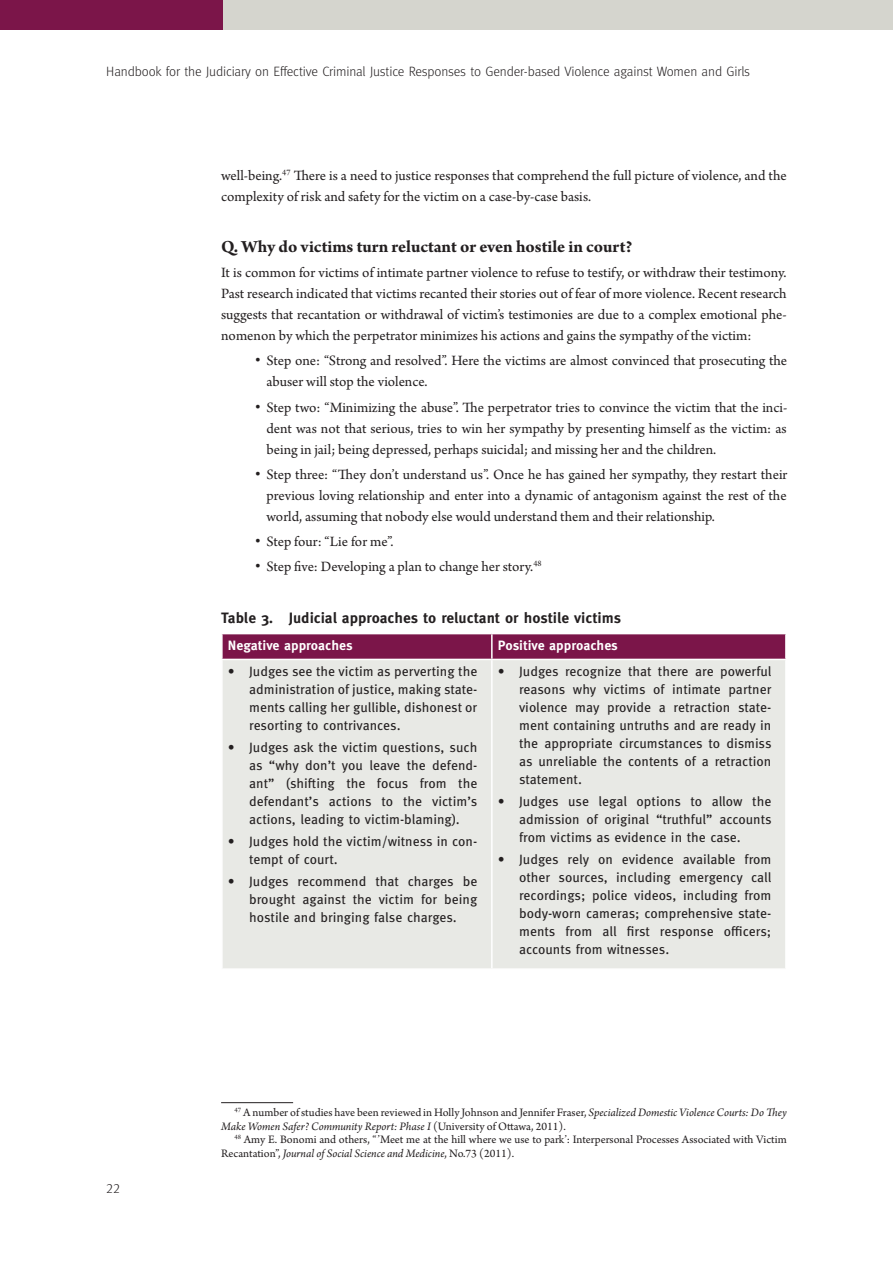
<style>
.page{position:relative;width:893px;height:1263px;background:#fff}
.page>*{position:absolute;margin:0;border:0;box-sizing:border-box;transform-origin:0 0}
.t1{font:700 18px "Arno Pro";color:#231f20}
.t2{font:15px/21px "Arno Pro";color:#231f20;text-align:justify}
.t3{font:700 15px "Meta OT";color:#231f20}
.t4{font:13.5px/18px "Meta OT";color:#231f20;text-align:justify}
.t5{font:300 13.5px "Meta OT";letter-spacing:-.01em;color:#231f20}
.t6{font:700 13.5px "Meta OT";color:#fff}
.t7{font:12px/13.5px "Arno Pro";letter-spacing:-.005em;color:#231f20}
.s1{font-family:"Gulim"}
.s2{font-style:italic}
</style>
<div class="page">
<div style="left:0;top:0;width:223px;height:30px;background:#7b1549"></div>
<div style="left:223px;top:0;width:670px;height:30px;background:#d5d5ce"></div>
<svg style="left:223px;top:634px;width:562px;height:25px;background:#7e1b4d"></svg>
<div style="left:223px;top:660px;width:562px;height:308px;background:#e8e9e5"></div>
<hr style="left:491px;top:634px;width:2px;height:25px;background:#fff">
<hr style="left:491px;top:660px;width:2px;height:308px;background:#fff">
<hr style="left:221px;top:1102px;width:72px;height:1px;background:#231f20">
<p class="t5" style="left:106px;top:63px;width:645px">Handbook for the Judiciary on Effective Criminal Justice Responses to Gender-based Violence against Women and Girls</p>
<p class="t2" style="left:221px;top:166px;width:567px">well-being.<sup>47</sup> There is a need to justice responses that comprehend the full picture of violence, and the complexity of risk and safety for the victim on a case-by-case basis.</p>
<p class="t1" style="left:221px;top:236px;width:413px">Q. Why do victims turn reluctant or even hostile in court?</p>
<p class="t2" style="left:221px;top:263px;width:567px">It is common for victims of intimate partner violence to refuse to testify, or withdraw their testimony.<br>Past research indicated that victims recanted their stories out of fear of more violence. Recent research suggests that recantation or withdrawal of victim’s testimonies are due to a complex emotional phe&shy;nomenon by which the perpetrator minimizes his actions and gains the sympathy of the victim:</p>
<p class="t2" style="left:266px;top:351px;width:522px;text-indent:-11px"><span class="s1">•</span> Step one: “Strong and resolved”. Here the victims are almost convinced that prosecuting the abuser will stop the violence.</p>
<p class="t2" style="left:266px;top:397px;width:522px;text-indent:-11px"><span class="s1">•</span> Step two: “Minimizing the abuse”. The perpetrator tries to convince the victim that the inci&shy;dent was not that serious, tries to win her sympathy by presenting himself as the victim: as being in jail; being depressed, perhaps suicidal; and missing her and the children.</p>
<p class="t2" style="left:266px;top:465px;width:522px;text-indent:-11px"><span class="s1">•</span> Step three: “They don’t understand us”. Once he has gained her sympathy, they restart their previous loving relationship and enter into a dynamic of antagonism against the rest of the world, assuming that nobody else would understand them and their relationship.</p>
<p class="t2" style="left:255px;top:532px;width:140px"><span class="s1">•</span> Step four: “Lie for me”.</p>
<p class="t2" style="left:255px;top:557px;width:288px"><span class="s1">•</span> Step five: Developing a plan to change her story.<sup>48</sup></p>
<p class="t3" style="left:221px;top:608px;width:402px">Table 3<span class="s2">.</span> Judicial approaches to reluctant or hostile victims</p>
<p class="t6" style="left:228px;top:636px;width:126px">Negative approaches</p>
<p class="t6" style="left:498px;top:636px;width:122px">Positive approaches</p>
<p class="t4" style="left:249px;top:662px;width:230px;text-indent:-21px">• Judges see the victim as perverting the administration of justice, making state&shy;ments calling her gullible, dishonest or resorting to contrivances.</p>
<p class="t4" style="left:249px;top:738px;width:230px;text-indent:-21px">• Judges ask the victim questions, such as “why don’t you leave the defend&shy;ant” (shifting the focus from the defendant’s actions to the victim’s actions, leading to victim-blaming).</p>
<p class="t4" style="left:249px;top:832px;width:230px;text-indent:-21px">• Judges hold the victim/witness in con&shy;tempt of court.</p>
<p class="t4" style="left:249px;top:873px;width:230px;text-indent:-21px">• Judges recommend that charges be brought against the victim for being hostile and bringing false charges.</p>
<p class="t4" style="left:519px;top:662px;width:254px;text-indent:-21px">• Judges recognize that there are powerful reasons why victims of intimate partner violence may provide a retraction state&shy;ment containing untruths and are ready in the appropriate circumstances to dismiss as unreliable the contents of a retraction statement.</p>
<p class="t4" style="left:519px;top:792px;width:254px;text-indent:-21px">• Judges use legal options to allow the admission of original “truthful” accounts from victims as evidence in the case.</p>
<p class="t4" style="left:519px;top:850px;width:254px;text-indent:-21px">• Judges rely on evidence available from other sources, including emergency call recordings; police videos, including from body-worn cameras; comprehensive state&shy;ments from all first response officers; accounts from witnesses.</p>
<p class="t5" style="left:106px;top:1180px;width:15px">22</p>
<p class="t7" style="left:221px;top:1106px;width:567px;text-indent:14px"><sup>47</sup> A number of studies have been reviewed in Holly Johnson and Jennifer Fraser, <span class="s2">Specialized Domestic Violence Courts: Do They<br>Make Women Safer? Community Report: Phase I</span> (University of Ottawa, 2011).</p>
<p class="t7" style="left:221px;top:1133px;width:567px;text-indent:13px"><sup>48</sup> Amy E. Bonomi and others, “’Meet me at the hill where we use to park’: Interpersonal Processes Associated with Victim<br>Recantation”, <span class="s2">Journal of Social Science and Medicine</span>, No.73 (2011).</p>
</div>
